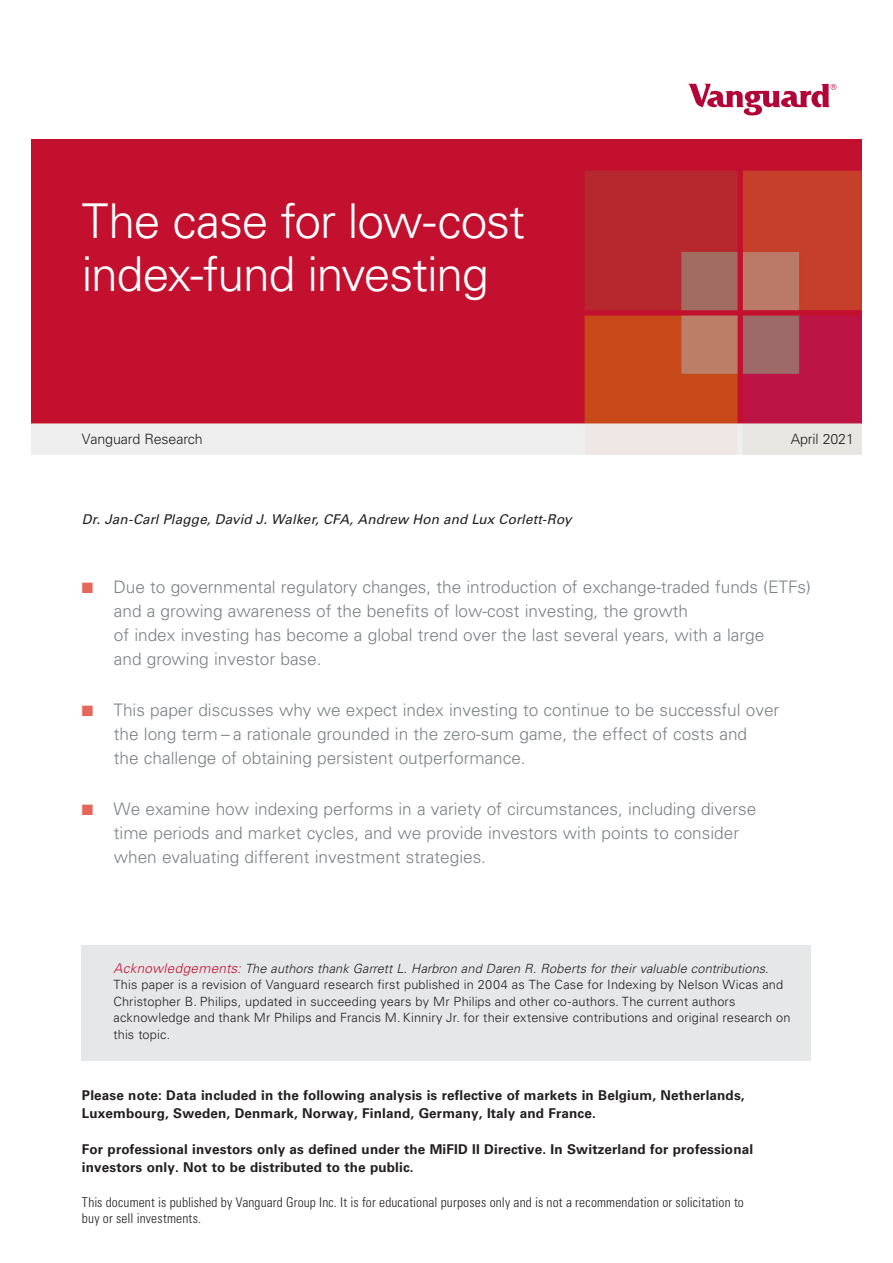
<style>
.page{position:relative;width:893px;height:1263px;background:#fff}
.page>*{position:absolute;margin:0;border:0;box-sizing:border-box;transform-origin:0 0}
.t1{font:300 48px/52.5px "Univers LT Std";letter-spacing:-.025em;color:#fff}
.t2{font:300 17.25px/24px "Univers LT Std";color:#7c8184}
.t3{font:300 14.25px "Univers LT Std";letter-spacing:-.01em;color:#231f20}
.t4{font:700 13.5px/18px "Univers LT Std";letter-spacing:.01em;color:#231f20}
.t5{font:300 condensed 13.5px/16.5px "Univers LT Std";letter-spacing:.01em;color:#231f20}
.t6{font:italic 13.5px "Univers LT Std";letter-spacing:.01em;color:#231f20}
.t7{font:300 12.75px/16.5px "Univers LT Std";letter-spacing:.01em;color:#231f20}
.s1{color:#e5675a}
.s2{font-style:italic;font-size:13.5px;color:#c3102f}
.s3{font-style:italic}
</style>
<div class="page">
<img style="left:32px;top:140px;width:829px;height:315px">
<div style="left:82px;top:945px;width:729px;height:115px;background:#e6e7e9"></div>
<svg style="left:688px;top:84px;width:148px;height:31px"></svg>
<h1 class="t1" style="left:82px;top:194px;width:110px">Head</h1>
<h1 class="t1" style="left:82px;top:195px;width:445px">The case for low-cost index-fund investing</h1>
<p class="t3" style="left:82px;top:430px;width:122px">Vanguard Research</p>
<p class="t3" style="left:791px;top:430px;width:65px">April 2021</p>
<p class="t3" style="left:838px;top:430px;width:17px">14</p>
<p class="t6" style="left:82px;top:512px;width:491px">Dr. Jan-Carl Plagge, David J. Walker, CFA, Andrew Hon and Lux Corlett-Roy</p>
<p class="t2" style="left:114px;top:575px;width:699px;text-indent:-32px"><span class="s1">■</span> Due to governmental regulatory changes, the introduction of exchange-traded funds (ETFs) and a growing awareness of the benefits of low-cost investing, the growth<br>of index investing has become a global trend over the last several years, with a large<br>and growing investor base.</p>
<p class="t2" style="left:114px;top:698px;width:667px;text-indent:-32px"><span class="s1">■</span> This paper discusses why we expect index investing to continue to be successful over the long term – a rationale grounded in the zero-sum game, the effect of costs and<br>the challenge of obtaining persistent outperformance.</p>
<p class="t2" style="left:114px;top:797px;width:644px;text-indent:-32px"><span class="s1">■</span> We examine how indexing performs in a variety of circumstances, including diverse time periods and market cycles, and we provide investors with points to consider when evaluating different investment strategies.</p>
<p class="t7" style="left:113px;top:960px;width:679px"><span class="s2">Acknowledgements:</span> <span class="s3">The authors thank Garrett L. Harbron and Daren R. Roberts for their valuable contributions</span>.<br>This paper is a revision of Vanguard research first published in 2004 as The Case for Indexing by Nelson Wicas and Christopher B. Philips, updated in succeeding years by Mr Philips and other co-authors. The current authors acknowledge and thank Mr Philips and Francis M. Kinniry Jr. for their extensive contributions and original research on this topic.</p>
<p class="t4" style="left:82px;top:1087px;width:664px">Please note: Data included in the following analysis is reflective of markets in Belgium, Netherlands,<br>Luxembourg, Sweden, Denmark, Norway, Finland, Germany, Italy and France.</p>
<p class="t4" style="left:82px;top:1141px;width:673px">For professional investors only as defined under the MiFID II Directive. In Switzerland for professional investors only. Not to be distributed to the public.</p>
<p class="t5" style="left:82px;top:1194px;width:663px">This document is published by Vanguard Group Inc. It is for educational purposes only and is not a recommendation or solicitation to buy or sell investments.</p>
</div>
